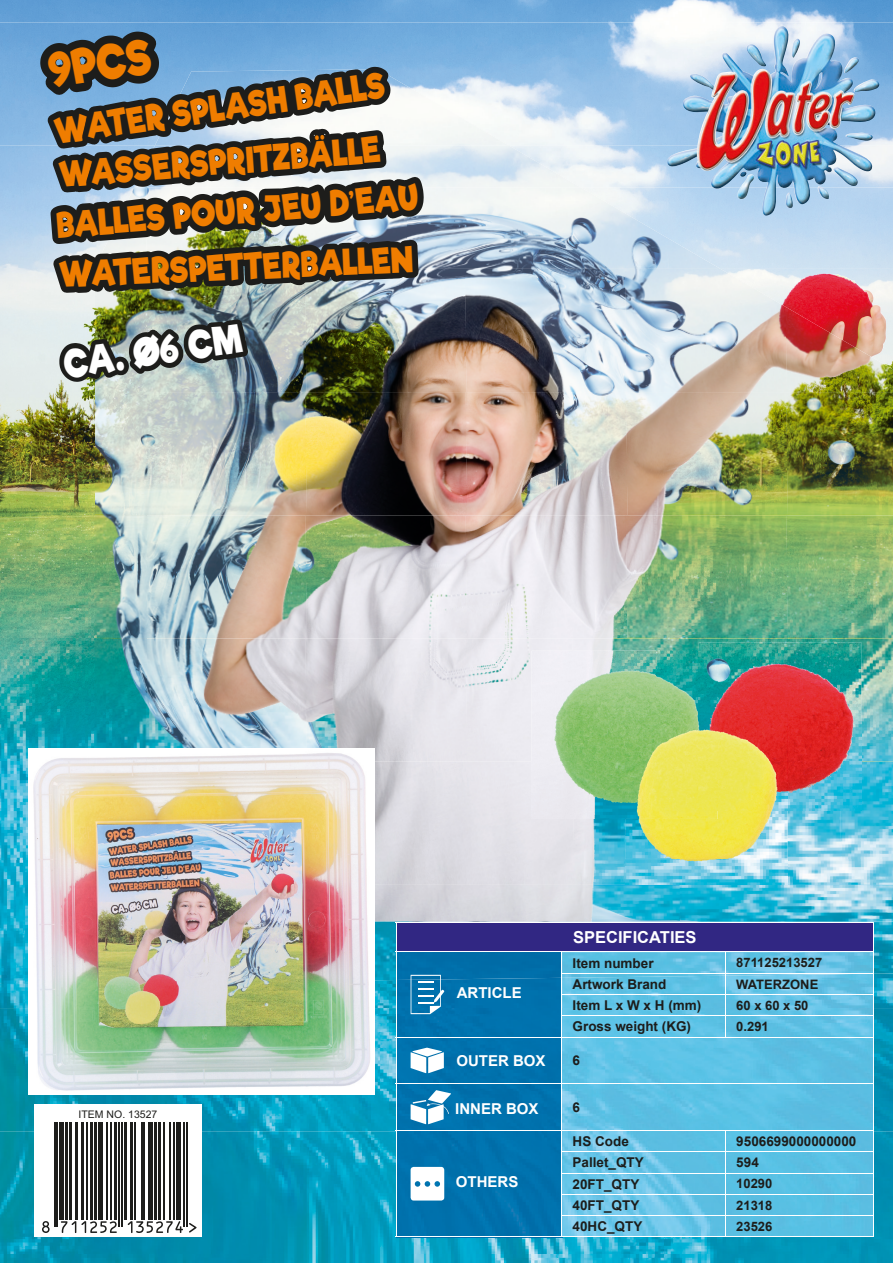
<style>
.page{position:relative;width:893px;height:1263px;background:#fff}
.page>*{position:absolute;margin:0;border:0;box-sizing:border-box;transform-origin:0 0}
.t1{font:48.15px "Riffic";color:#ef7d00;scale:.85 1}
.t2{font:39.3px "Riffic";color:#fff;scale:.85 1}
.t3{font:35.25px "Riffic";color:#ef7d00;scale:.85 1}
.t4{font:700 16.5px "Arial";color:#fff}
.t5{font:700 15px "Arial";color:#fff}
.t6{font:700 13.5px "Arial";color:#1d1d1b}
.t7{font:700 13.05px "Arial";color:#1d1d1b}
.t8{font:10.5px "Arial";color:#1d1d1b}
</style>
<div class="page">
<img style="left:0;top:0;width:893px;height:22px">
<img style="left:0;top:22px;width:893px;height:247px">
<img style="left:0;top:269px;width:96px;height:616px">
<img style="left:0;top:885px;width:893px;height:378px">
<img style="left:433px;top:69px;width:26px;height:77px">
<div style="left:458px;top:116px;width:51px;height:30px;background:#f5f8f7"></div>
<img style="left:433px;top:146px;width:148px;height:42px">
<img style="left:96px;top:493px;width:51px;height:255px">
<img style="left:374px;top:921px;width:146px;height:62px">
<img style="left:520px;top:921px;width:373px;height:57px">
<img style="left:668px;top:188px;width:225px;height:81px">
<img style="left:788px;top:269px;width:105px;height:38px">
<img style="left:433px;top:188px;width:235px;height:81px">
<img style="left:668px;top:238px;width:52px;height:31px">
<img style="left:147px;top:493px;width:158px;height:255px">
<img style="left:305px;top:269px;width:160px;height:493px">
<img style="left:465px;top:269px;width:160px;height:369px">
<img style="left:625px;top:269px;width:163px;height:369px">
<img style="left:785px;top:307px;width:108px;height:331px">
<div style="left:465px;top:638px;width:107px;height:124px;background:#ecebf1"></div>
<img style="left:572px;top:638px;width:321px;height:35px">
<img style="left:861px;top:673px;width:32px;height:89px">
<img style="left:374px;top:859px;width:519px;height:62px">
<img style="left:841px;top:762px;width:52px;height:97px">
<img style="left:573px;top:819px;width:52px;height:40px">
<img style="left:787px;top:810px;width:54px;height:49px">
<svg style="left:787px;top:836px;width:1px;height:23px"></svg>
<img style="left:531px;top:651px;width:126px;height:111px">
<img style="left:657px;top:651px;width:42px;height:65px">
<img style="left:531px;top:762px;width:168px;height:57px">
<img style="left:699px;top:642px;width:162px;height:80px">
<img style="left:787px;top:722px;width:74px;height:88px">
<img style="left:625px;top:810px;width:162px;height:74px">
<img style="left:625px;top:716px;width:92px;height:46px">
<img style="left:717px;top:716px;width:70px;height:94px">
<img style="left:699px;top:762px;width:18px;height:48px">
<img style="left:28px;top:20px;width:405px;height:473px">
<img style="left:29px;top:749px;width:345px;height:345px">
<img style="left:667px;top:26px;width:211px;height:191px">
<div style="left:34px;top:1104px;width:168px;height:132px;background:#fff"></div>
<svg style="left:55px;top:1122px;width:133px;height:105px"></svg>
<svg style="left:42px;top:1221px;width:8px;height:12px"></svg>
<hr style="left:54px;top:1122px;width:1px;height:105px;background:#1d1d1b">
<hr style="left:57px;top:1122px;width:1px;height:105px;background:#1d1d1b">
<div style="left:59px;top:1122px;width:5px;height:98px;background:#1d1d1b"></div>
<hr style="left:65px;top:1122px;width:3px;height:98px;background:#1d1d1b">
<hr style="left:69px;top:1122px;width:3px;height:98px;background:#1d1d1b">
<hr style="left:75px;top:1122px;width:3px;height:98px;background:#1d1d1b">
<hr style="left:81px;top:1122px;width:2px;height:98px;background:#1d1d1b">
<hr style="left:86px;top:1122px;width:2px;height:98px;background:#1d1d1b">
<hr style="left:90px;top:1122px;width:3px;height:98px;background:#1d1d1b">
<hr style="left:95px;top:1122px;width:2px;height:98px;background:#1d1d1b">
<hr style="left:99px;top:1122px;width:4px;height:98px;background:#1d1d1b">
<hr style="left:106px;top:1122px;width:1px;height:98px;background:#1d1d1b">
<svg style="left:61px;top:1221px;width:56px;height:12px"></svg>
<hr style="left:110px;top:1122px;width:1px;height:98px;background:#1d1d1b">
<hr style="left:114px;top:1122px;width:3px;height:98px;background:#1d1d1b">
<hr style="left:118px;top:1122px;width:2px;height:105px;background:#1d1d1b">
<hr style="left:121px;top:1122px;width:2px;height:105px;background:#1d1d1b">
<hr style="left:124px;top:1122px;width:3px;height:98px;background:#1d1d1b">
<hr style="left:130px;top:1122px;width:3px;height:98px;background:#1d1d1b">
<hr style="left:134px;top:1122px;width:1px;height:98px;background:#1d1d1b">
<hr style="left:141px;top:1122px;width:1px;height:98px;background:#1d1d1b">
<hr style="left:144px;top:1122px;width:1px;height:98px;background:#1d1d1b">
<hr style="left:148px;top:1122px;width:4px;height:98px;background:#1d1d1b">
<hr style="left:154px;top:1122px;width:2px;height:98px;background:#1d1d1b">
<hr style="left:158px;top:1122px;width:3px;height:98px;background:#1d1d1b">
<hr style="left:163px;top:1122px;width:2px;height:98px;background:#1d1d1b">
<hr style="left:169px;top:1122px;width:1px;height:98px;background:#1d1d1b">
<svg style="left:128px;top:1221px;width:55px;height:12px"></svg>
<hr style="left:173px;top:1122px;width:2px;height:98px;background:#1d1d1b">
<hr style="left:176px;top:1122px;width:4px;height:98px;background:#1d1d1b">
<hr style="left:183px;top:1122px;width:1px;height:105px;background:#1d1d1b">
<hr style="left:186px;top:1122px;width:1px;height:105px;background:#1d1d1b">
<svg style="left:189px;top:1223px;width:8px;height:9px"></svg>
<div style="left:397px;top:980px;width:164px;height:256px;background:#0072ad"></div>
<div style="left:397px;top:952px;width:164px;height:28px;background:#006da8"></div>
<div style="left:397px;top:923px;width:476px;height:28px;background:#312783"></div>
<img style="left:562px;top:978px;width:311px;height:258px">
<img style="left:562px;top:952px;width:311px;height:26px">
<hr style="left:396px;top:922px;width:166px;height:1px;background:#fff">
<hr style="left:562px;top:922px;width:164px;height:1px;background:#fff">
<hr style="left:726px;top:922px;width:148px;height:1px;background:#fff">
<hr style="left:396px;top:951px;width:166px;height:1px;background:#fff">
<svg style="left:396px;top:923px;width:1px;height:114px"></svg>
<hr style="left:562px;top:951px;width:164px;height:1px;background:#fff">
<hr style="left:726px;top:951px;width:148px;height:1px;background:#fff">
<hr style="left:561px;top:973px;width:165px;height:1px;background:#fff">
<hr style="left:726px;top:973px;width:148px;height:1px;background:#fff">
<hr style="left:561px;top:994px;width:165px;height:1px;background:#fff">
<hr style="left:726px;top:994px;width:148px;height:1px;background:#fff">
<hr style="left:561px;top:1015px;width:165px;height:1px;background:#fff">
<svg style="left:561px;top:952px;width:1px;height:85px"></svg>
<hr style="left:726px;top:1015px;width:148px;height:1px;background:#fff">
<svg style="left:725px;top:952px;width:1px;height:85px"></svg>
<svg style="left:873px;top:923px;width:1px;height:114px"></svg>
<hr style="left:396px;top:1037px;width:166px;height:1px;background:#fff">
<hr style="left:396px;top:1037px;width:1px;height:46px;background:#fff">
<hr style="left:562px;top:1037px;width:164px;height:1px;background:#fff">
<hr style="left:561px;top:1037px;width:1px;height:46px;background:#fff">
<hr style="left:726px;top:1037px;width:148px;height:1px;background:#fff">
<hr style="left:873px;top:1037px;width:1px;height:46px;background:#fff">
<hr style="left:396px;top:1083px;width:166px;height:1px;background:#fff">
<hr style="left:396px;top:1084px;width:1px;height:46px;background:#fff">
<hr style="left:562px;top:1083px;width:164px;height:1px;background:#fff">
<hr style="left:561px;top:1084px;width:1px;height:46px;background:#fff">
<hr style="left:726px;top:1083px;width:148px;height:1px;background:#fff">
<hr style="left:873px;top:1084px;width:1px;height:46px;background:#fff">
<hr style="left:396px;top:1130px;width:166px;height:1px;background:#fff">
<svg style="left:396px;top:1131px;width:1px;height:105px"></svg>
<hr style="left:396px;top:1236px;width:166px;height:1px;background:#fff">
<hr style="left:562px;top:1130px;width:164px;height:1px;background:#fff">
<hr style="left:726px;top:1130px;width:148px;height:1px;background:#fff">
<hr style="left:561px;top:1151px;width:165px;height:1px;background:#fff">
<hr style="left:726px;top:1151px;width:148px;height:1px;background:#fff">
<hr style="left:561px;top:1173px;width:165px;height:1px;background:#fff">
<hr style="left:726px;top:1173px;width:148px;height:1px;background:#fff">
<hr style="left:561px;top:1194px;width:165px;height:1px;background:#fff">
<hr style="left:726px;top:1194px;width:148px;height:1px;background:#fff">
<hr style="left:561px;top:1215px;width:165px;height:1px;background:#fff">
<svg style="left:561px;top:1131px;width:1px;height:105px"></svg>
<hr style="left:726px;top:1215px;width:148px;height:1px;background:#fff">
<svg style="left:725px;top:1131px;width:1px;height:105px"></svg>
<svg style="left:873px;top:1131px;width:1px;height:105px"></svg>
<hr style="left:562px;top:1236px;width:164px;height:1px;background:#fff">
<hr style="left:726px;top:1236px;width:148px;height:1px;background:#fff">
<svg style="left:411px;top:975px;width:34px;height:39px"></svg>
<svg style="left:411px;top:1048px;width:33px;height:25px"></svg>
<svg style="left:411px;top:1090px;width:40px;height:34px"></svg>
<svg style="left:411px;top:1167px;width:33px;height:33px"></svg>
<h1 class="t1" style="left:45px;top:41px;width:123px;rotate:-8deg">9PCS</h1>
<h3 class="t3" style="left:52px;top:110px;width:394px;rotate:-8deg">WATER SPLASH BALLS</h3>
<h3 class="t3" style="left:56px;top:202px;width:427px;rotate:-4deg">BALLES POUR JEU D’EAU</h3>
<h3 class="t3" style="left:58px;top:151px;width:381px;rotate:-4deg">WASSERSPRITZBÄLLE</h3>
<h3 class="t3" style="left:59px;top:251px;width:418px;rotate:-2deg">WATERSPETTERBALLEN</h3>
<h2 class="t2" style="left:60px;top:341px;width:214px;rotate:-9deg">CA. Ø6 CM</h2>
<p class="t8" style="left:79px;top:1108px;width:80px">ITEM NO. 13527</p>
<p class="t5" style="left:457px;top:982px;width:66px">ARTICLE</p>
<p class="t4" style="left:573px;top:926px;width:125px">SPECIFICATIES</p>
<p class="t6" style="left:573px;top:954px;width:83px">Item number</p>
<p class="t7" style="left:736px;top:954px;width:87px">871125213527</p>
<p class="t6" style="left:573px;top:975px;width:95px">Artwork Brand</p>
<p class="t7" style="left:736px;top:975px;width:84px">WATERZONE</p>
<p class="t6" style="left:573px;top:996px;width:130px">Item L x W x H (mm)</p>
<p class="t7" style="left:736px;top:997px;width:74px">60 x 60 x 50</p>
<p class="t6" style="left:573px;top:1018px;width:120px">Gross weight (KG)</p>
<p class="t7" style="left:736px;top:1018px;width:34px">0.291</p>
<p class="t5" style="left:456px;top:1050px;width:91px">OUTER BOX</p>
<p class="t6" style="left:573px;top:1052px;width:9px">6</p>
<p class="t5" style="left:455px;top:1098px;width:85px">INNER BOX</p>
<p class="t6" style="left:573px;top:1098px;width:9px">6</p>
<p class="t5" style="left:456px;top:1172px;width:64px">OTHERS</p>
<p class="t6" style="left:573px;top:1132px;width:58px">HS Code</p>
<p class="t6" style="left:736px;top:1132px;width:122px">9506699000000000</p>
<p class="t6" style="left:573px;top:1154px;width:73px">Pallet_QTY</p>
<p class="t6" style="left:736px;top:1154px;width:24px">594</p>
<p class="t6" style="left:573px;top:1175px;width:68px">20FT_QTY</p>
<p class="t7" style="left:736px;top:1175px;width:38px">10290</p>
<p class="t6" style="left:573px;top:1196px;width:68px">40FT_QTY</p>
<p class="t7" style="left:736px;top:1196px;width:38px">21318</p>
<p class="t6" style="left:573px;top:1217px;width:71px">40HC_QTY</p>
<p class="t7" style="left:736px;top:1218px;width:38px">23526</p>
</div>
